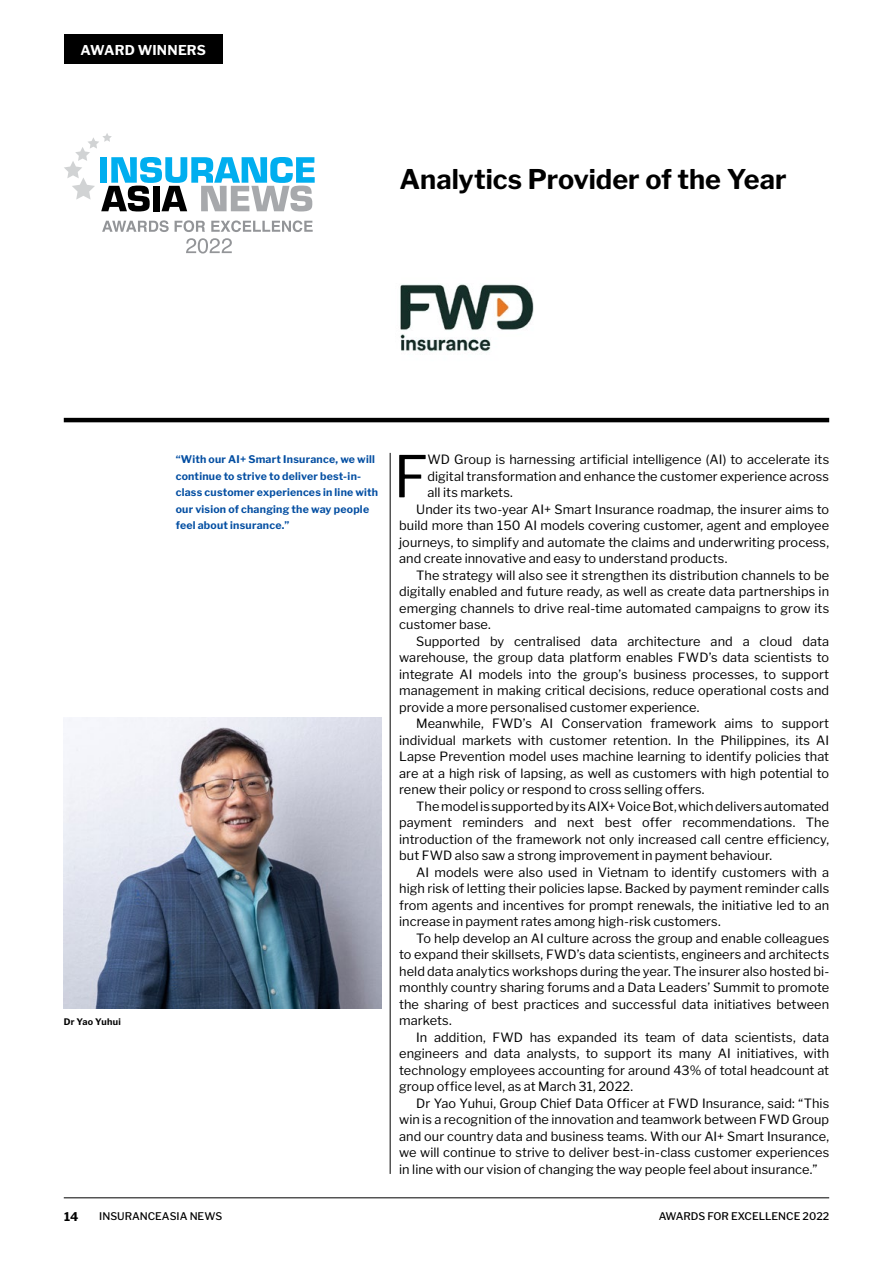
<style>
.page{position:relative;width:893px;height:1263px;background:#fff}
.page>*{position:absolute;margin:0;border:0;box-sizing:border-box;transform-origin:0 0}
.t1{font:57.15px "Libre Franklin";color:#000}
.t2{font:700 27px "Libre Franklin";letter-spacing:-.005em;color:#000}
.t3{font:700 13.5px "Libre Franklin";letter-spacing:.01em;color:#fff}
.t4{font:12.75px "Libre Franklin";letter-spacing:.005em;color:#000}
.t5{font:700 12px "Libre Franklin";color:#000}
.t6{font:700 10.5px/16.5px "Libre Franklin";letter-spacing:.025em;color:#034ea2}
.t7{font:500 10.5px "Libre Franklin";color:#000}
.t8{font:700 9px "Libre Franklin";letter-spacing:.03em;color:#000}
</style>
<div class="page">
<hr style="left:64px;top:1197px;width:765px;height:1px;background:#000">
<div style="left:64px;top:34px;width:159px;height:30px;background:#000"></div>
<img style="left:64px;top:717px;width:318px;height:292px">
<hr style="left:64px;top:418px;width:765px;height:4px;background:#000">
<hr style="left:390px;top:453px;width:1px;height:721px;background:#000">
<img style="left:400px;top:284px;width:134px;height:68px">
<svg style="left:186px;top:238px;width:46px;height:15px"></svg>
<svg style="left:64px;top:133px;width:251px;height:78px"></svg>
<svg style="left:102px;top:220px;width:67px;height:12px"></svg>
<svg style="left:175px;top:220px;width:30px;height:12px"></svg>
<svg style="left:211px;top:220px;width:102px;height:12px"></svg>
<p class="t3" style="left:81px;top:42px;width:127px">AWARD WINNERS</p>
<h2 class="t2" style="left:400px;top:163px;width:388px">Analytics Provider of the Year</h2>
<p class="t8" style="left:64px;top:1016px;width:58px">Dr Yao Yuhui</p>
<p class="t6" style="left:176px;top:451px;width:204px">“With our AI+ Smart Insurance, we will continue to strive to deliver best-in&shy;class customer experiences in line with our vision of changing the way people feel about insurance.”</p>
<h1 class="t1" style="left:394px;top:442px;width:36px">F</h1>
<p class="t4" style="left:427px;top:452px;width:403px">WD Group is harnessing artificial intelligence (AI) to accelerate its</p>
<p class="t4" style="left:427px;top:468px;width:403px">digital transformation and enhance the customer experience across</p>
<p class="t4" style="left:427px;top:485px;width:87px">all its markets.</p>
<p class="t4" style="left:416px;top:501px;width:414px">Under its two-year AI+ Smart Insurance roadmap, the insurer aims to</p>
<p class="t4" style="left:399px;top:518px;width:431px">build more than 150 AI models covering customer, agent and employee</p>
<p class="t4" style="left:399px;top:534px;width:431px">journeys, to simplify and automate the claims and underwriting process,</p>
<p class="t4" style="left:399px;top:551px;width:330px">and create innovative and easy to understand products.</p>
<p class="t4" style="left:416px;top:567px;width:414px">The strategy will also see it strengthen its distribution channels to be</p>
<p class="t4" style="left:399px;top:584px;width:431px">digitally enabled and future ready, as well as create data partnerships in</p>
<p class="t4" style="left:399px;top:600px;width:431px">emerging channels to drive real-time automated campaigns to grow its</p>
<p class="t4" style="left:399px;top:617px;width:93px">customer base.</p>
<p class="t4" style="left:416px;top:633px;width:414px">Supported by centralised data architecture and a cloud data</p>
<p class="t4" style="left:399px;top:650px;width:431px">warehouse, the group data platform enables FWD’s data scientists to</p>
<p class="t4" style="left:399px;top:666px;width:431px">integrate AI models into the group’s business processes, to support</p>
<p class="t4" style="left:399px;top:683px;width:431px">management in making critical decisions, reduce operational costs and</p>
<p class="t4" style="left:399px;top:699px;width:302px">provide a more personalised customer experience.</p>
<p class="t4" style="left:416px;top:716px;width:414px">Meanwhile, FWD’s AI Conservation framework aims to support</p>
<p class="t4" style="left:399px;top:732px;width:431px">individual markets with customer retention. In the Philippines, its AI</p>
<p class="t4" style="left:399px;top:749px;width:431px">Lapse Prevention model uses machine learning to identify policies that</p>
<p class="t4" style="left:399px;top:765px;width:431px">are at a high risk of lapsing, as well as customers with high potential to</p>
<p class="t4" style="left:399px;top:782px;width:307px">renew their policy or respond to cross selling offers.</p>
<p class="t4" style="left:416px;top:798px;width:414px">The model is supported by its AIX+ Voice Bot, which delivers automated</p>
<p class="t4" style="left:399px;top:815px;width:431px">payment reminders and next best offer recommendations. The</p>
<p class="t4" style="left:399px;top:831px;width:431px">introduction of the framework not only increased call centre efficiency,</p>
<p class="t4" style="left:399px;top:848px;width:374px">but FWD also saw a strong improvement in payment behaviour.</p>
<p class="t4" style="left:416px;top:864px;width:414px">AI models were also used in Vietnam to identify customers with a</p>
<p class="t4" style="left:399px;top:881px;width:431px">high risk of letting their policies lapse. Backed by payment reminder calls</p>
<p class="t4" style="left:399px;top:897px;width:431px">from agents and incentives for prompt renewals, the initiative led to an</p>
<p class="t4" style="left:399px;top:914px;width:323px">increase in payment rates among high-risk customers.</p>
<p class="t4" style="left:416px;top:930px;width:414px">To help develop an AI culture across the group and enable colleagues</p>
<p class="t4" style="left:399px;top:947px;width:431px">to expand their skillsets, FWD’s data scientists, engineers and architects</p>
<p class="t4" style="left:399px;top:963px;width:431px">held data analytics workshops during the year. The insurer also hosted bi-</p>
<p class="t4" style="left:399px;top:980px;width:431px">monthly country sharing forums and a Data Leaders’ Summit to promote</p>
<p class="t4" style="left:399px;top:996px;width:431px">the sharing of best practices and successful data initiatives between</p>
<p class="t4" style="left:399px;top:1013px;width:54px">markets.</p>
<p class="t4" style="left:416px;top:1029px;width:414px">In addition, FWD has expanded its team of data scientists, data</p>
<p class="t4" style="left:399px;top:1046px;width:431px">engineers and data analysts, to support its many AI initiatives, with</p>
<p class="t4" style="left:399px;top:1062px;width:431px">technology employees accounting for around 43% of total headcount at</p>
<p class="t4" style="left:399px;top:1079px;width:235px">group office level, as at March 31, 2022.</p>
<p class="t4" style="left:416px;top:1095px;width:414px">Dr Yao Yuhui, Group Chief Data Officer at FWD Insurance, said: “This</p>
<p class="t4" style="left:399px;top:1112px;width:431px">win is a recognition of the innovation and teamwork between FWD Group</p>
<p class="t4" style="left:399px;top:1128px;width:431px">and our country data and business teams. With our AI+ Smart Insurance,</p>
<p class="t4" style="left:399px;top:1145px;width:431px">we will continue to strive to deliver best-in-class customer experiences</p>
<p class="t4" style="left:399px;top:1161px;width:420px">in line with our vision of changing the way people feel about insurance.”</p>
<p class="t5" style="left:64px;top:1210px;width:16px">14</p>
<p class="t7" style="left:99px;top:1210px;width:124px">INSURANCEASIA NEWS</p>
<p class="t7" style="left:659px;top:1210px;width:172px">AWARDS FOR EXCELLENCE 2022</p>
</div>
